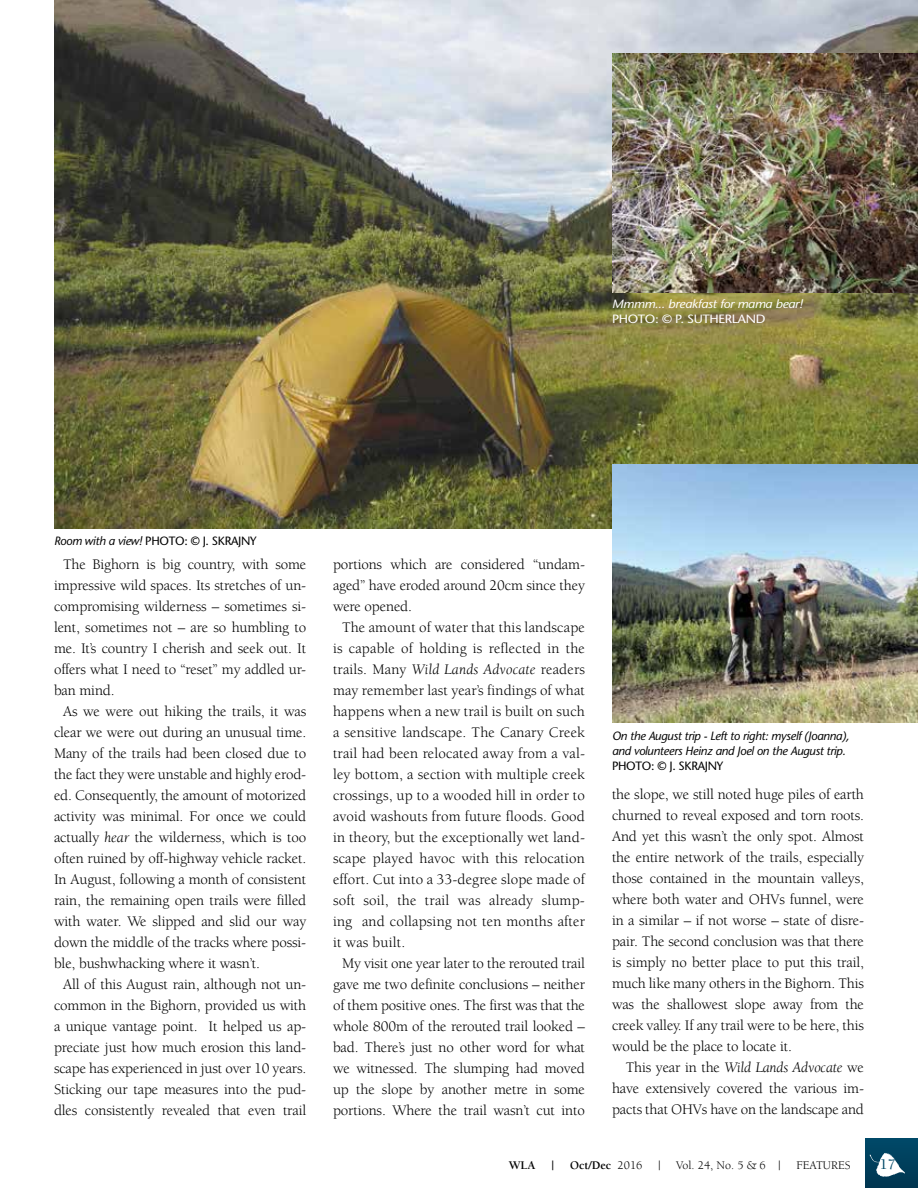
<style>
.page{position:relative;width:918px;height:1188px;background:#fff}
.page>*{position:absolute;margin:0;border:0;box-sizing:border-box;transform-origin:0 0}
.t1{font:15px/21px "Berkeley";letter-spacing:-.01em;color:#000;text-align:justify}
.t2{font:15px "Berkeley";letter-spacing:.01em;color:#000}
.t3{font:500 15px "Berkeley";color:#004968}
.t4{font:italic 12px/15px "Stone Sans";letter-spacing:-.025em;color:#000}
.t5{font:12px "Stone Sans";letter-spacing:-.025em;color:#000}
.t6{font:italic 12px "Stone Sans";letter-spacing:-.025em;color:#fff;scale:1.1 1}
.t7{font:12px "Berkeley";color:#000}
.t8{font:12px "Stone Sans";letter-spacing:-.025em;color:#fff;scale:1.1 1}
.t9{font:700 12px "Berkeley";color:#000}
.s1{font-style:italic}
.s2{font-weight:400}
</style>
<div class="page">
<div style="left:865px;top:1139px;width:53px;height:49px;background:linear-gradient(to right,#00405c,#003f5c)"></div>
<svg style="left:870px;top:1153px;width:35px;height:24px"></svg>
<img style="left:54px;top:0;width:864px;height:529px">
<img style="left:612px;top:464px;width:306px;height:259px">
<img style="left:612px;top:53px;width:306px;height:240px">
<p class="t6" style="left:612px;top:296px;width:175px">Mmmm... breakfast for mama bear!</p>
<p class="t8" style="left:612px;top:311px;width:141px">PHOTO: © P. SUTHERLAND</p>
<p class="t5" style="left:54px;top:534px;width:204px"><span class="s1">Room with a view!</span> PHOTO: © J. SKRAJNY</p>
<p class="t1" style="left:63px;top:554px;width:245px">The Bighorn is big country, with some</p>
<p class="t1" style="left:54px;top:575px;width:254px">impressive wild spaces. Its stretches of un-</p>
<p class="t1" style="left:54px;top:596px;width:254px">compromising wilderness – sometimes si-</p>
<p class="t1" style="left:54px;top:617px;width:254px">lent, sometimes not – are so humbling to</p>
<p class="t1" style="left:54px;top:638px;width:254px">me. It’s country I cherish and seek out. It</p>
<p class="t1" style="left:54px;top:659px;width:254px">offers what I need to “reset” my addled ur-</p>
<p class="t1" style="left:54px;top:680px;width:62px">ban mind.</p>
<p class="t1" style="left:63px;top:701px;width:245px">As we were out hiking the trails, it was</p>
<p class="t1" style="left:54px;top:722px;width:254px">clear we were out during an unusual time.</p>
<p class="t1" style="left:54px;top:743px;width:254px">Many of the trails had been closed due to</p>
<p class="t1" style="left:54px;top:764px;width:254px">the fact they were unstable and highly erod-</p>
<p class="t1" style="left:54px;top:785px;width:254px">ed. Consequently, the amount of motorized</p>
<p class="t1" style="left:54px;top:806px;width:254px">activity was minimal. For once we could</p>
<p class="t1" style="left:54px;top:827px;width:254px">actually <span class="s1">hear</span> the wilderness, which is too</p>
<p class="t1" style="left:54px;top:848px;width:254px">often ruined by off-highway vehicle racket.</p>
<p class="t1" style="left:54px;top:869px;width:254px">In August, following a month of consistent</p>
<p class="t1" style="left:54px;top:890px;width:254px">rain, the remaining open trails were filled</p>
<p class="t1" style="left:54px;top:911px;width:254px">with water. We slipped and slid our way</p>
<p class="t1" style="left:54px;top:932px;width:254px">down the middle of the tracks where possi-</p>
<p class="t1" style="left:54px;top:953px;width:207px">ble, bushwhacking where it wasn’t.</p>
<p class="t1" style="left:63px;top:974px;width:245px">All of this August rain, although not un-</p>
<p class="t1" style="left:54px;top:995px;width:254px">common in the Bighorn, provided us with</p>
<p class="t1" style="left:54px;top:1016px;width:254px">a unique vantage point. It helped us ap-</p>
<p class="t1" style="left:54px;top:1037px;width:254px">preciate just how much erosion this land-</p>
<p class="t1" style="left:54px;top:1058px;width:254px">scape has experienced in just over 10 years.</p>
<p class="t1" style="left:54px;top:1079px;width:254px">Sticking our tape measures into the pud-</p>
<p class="t1" style="left:54px;top:1100px;width:254px">dles consistently revealed that even trail</p>
<p class="t1" style="left:333px;top:554px;width:254px">portions which are considered “undam-</p>
<p class="t1" style="left:333px;top:575px;width:253px">aged” have eroded around 20cm since they</p>
<p class="t1" style="left:333px;top:596px;width:81px">were opened.</p>
<p class="t2" style="left:342px;top:619px;width:245px">The amount of water that this landscape</p>
<p class="t2" style="left:333px;top:640px;width:254px">is capable of holding is reflected in the</p>
<p class="t2" style="left:333px;top:661px;width:253px">trails. Many <span class="s1">Wild Lands Advocate</span> readers</p>
<p class="t2" style="left:333px;top:682px;width:253px">may remember last year’s findings of what</p>
<p class="t2" style="left:333px;top:703px;width:254px">happens when a new trail is built on such</p>
<p class="t2" style="left:333px;top:724px;width:254px">a sensitive landscape. The Canary Creek</p>
<p class="t2" style="left:333px;top:745px;width:254px">trail had been relocated away from a val-</p>
<p class="t2" style="left:333px;top:766px;width:254px">ley bottom, a section with multiple creek</p>
<p class="t2" style="left:333px;top:787px;width:254px">crossings, up to a wooded hill in order to</p>
<p class="t2" style="left:333px;top:808px;width:254px">avoid washouts from future floods. Good</p>
<p class="t2" style="left:333px;top:829px;width:254px">in theory, but the exceptionally wet land-</p>
<p class="t2" style="left:333px;top:850px;width:253px">scape played havoc with this relocation</p>
<p class="t2" style="left:333px;top:871px;width:254px">effort. Cut into a 33-degree slope made of</p>
<p class="t2" style="left:333px;top:892px;width:253px">soft soil, the trail was already slump-</p>
<p class="t2" style="left:333px;top:913px;width:254px">ing and collapsing not ten months after</p>
<p class="t2" style="left:333px;top:934px;width:74px">it was built.</p>
<p class="t1" style="left:342px;top:953px;width:245px">My visit one year later to the rerouted trail</p>
<p class="t1" style="left:333px;top:974px;width:253px">gave me two definite conclusions – neither</p>
<p class="t1" style="left:333px;top:995px;width:254px">of them positive ones. The first was that the</p>
<p class="t1" style="left:333px;top:1016px;width:254px">whole 800m of the rerouted trail looked –</p>
<p class="t1" style="left:333px;top:1037px;width:254px">bad. There’s just no other word for what</p>
<p class="t1" style="left:333px;top:1058px;width:254px">we witnessed. The slumping had moved</p>
<p class="t1" style="left:333px;top:1079px;width:254px">up the slope by another metre in some</p>
<p class="t1" style="left:333px;top:1100px;width:254px">portions. Where the trail wasn’t cut into</p>
<p class="t4" style="left:612px;top:729px;width:239px">On the August trip - Left to right: myself (Joanna), and volunteers Heinz and Joel on the August trip.</p>
<p class="t5" style="left:612px;top:759px;width:113px">PHOTO: © J. SKRAJNY</p>
<p class="t1" style="left:612px;top:784px;width:254px">the slope, we still noted huge piles of earth churned to reveal exposed and torn roots.<br>And yet this wasn’t the only spot. Almost the entire network of the trails, especially those contained in the mountain valleys, where both water and OHVs funnel, were in a similar – if not worse – state of disre&shy;pair. The second conclusion was that there is simply no better place to put this trail, much like many others in the Bighorn. This was the shallowest slope away from the creek valley. If any trail were to be here, this would be the place to locate it.</p>
<p class="t1" style="left:612px;top:1057px;width:254px;text-indent:14px">This year in the <span class="s1">Wild Lands Advocate</span> we have extensively covered the various im&shy;pacts that OHVs have on the landscape and</p>
<p class="t9" style="left:509px;top:1159px;width:28px">WLA</p>
<p class="t9" style="left:551px;top:1159px;width:4px">|</p>
<p class="t9" style="left:570px;top:1159px;width:74px">Oct/Dec <span class="s2">2016</span></p>
<p class="t7" style="left:658px;top:1159px;width:4px">|</p>
<p class="t7" style="left:676px;top:1159px;width:106px">Vol. 24, No. 5 &amp; 6 |</p>
<p class="t7" style="left:796px;top:1159px;width:56px">FEATURES</p>
<p class="t3" style="left:880px;top:1157px;width:17px">1 7A</p>
</div>
